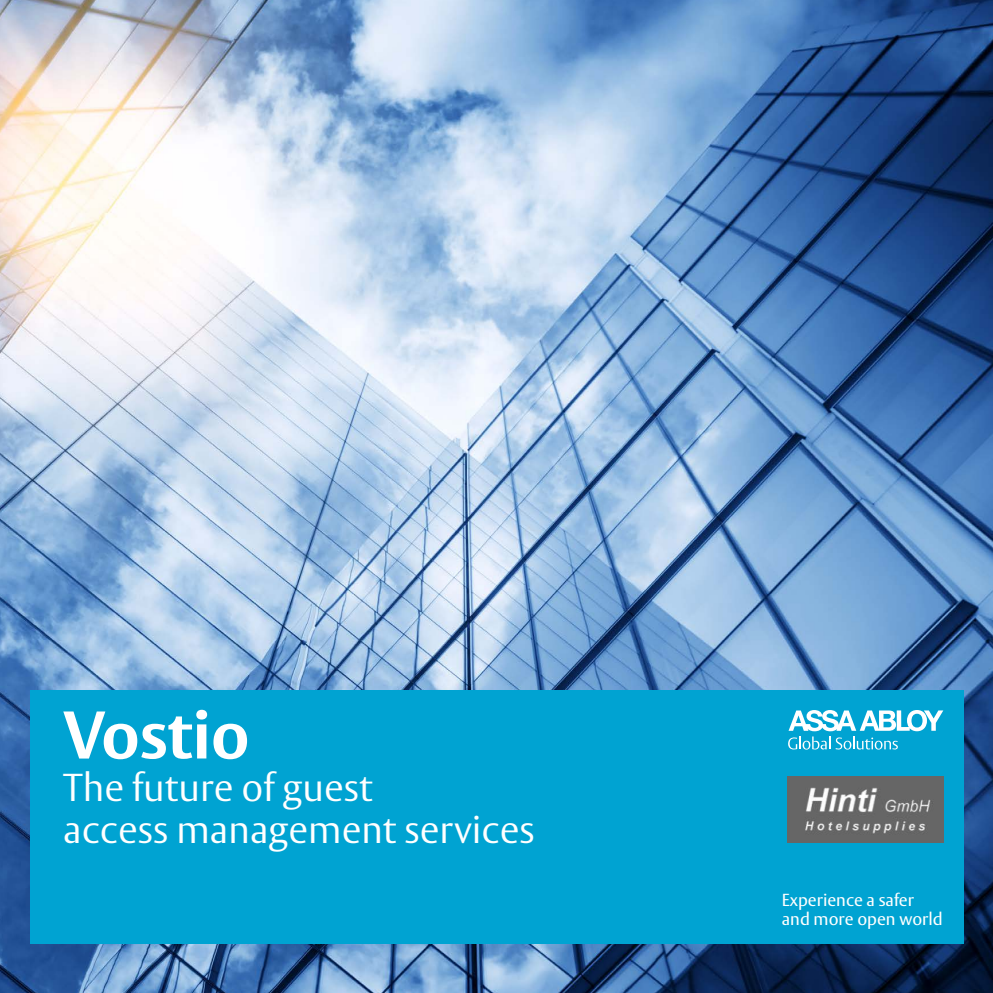
<style>
.page{position:relative;width:993px;height:993px;background:#fff}
.page>*{position:absolute;margin:0;border:0;box-sizing:border-box;transform-origin:0 0}
.Rubrik_pos{font:700 66.5px "ASSA Vesta";color:#fff}
.Headline_Vesta_Light{font:300 38.5px/42px "ASSA Vesta";color:#fff}
.t1{font:17.32px/19.2px "ASSA Vesta";color:#fff}
</style>
<div class="page">
<img style="left:0;top:0;width:992px;height:992px">
<div style="left:30px;top:690px;width:932px;height:253px;background:#00a3d2"></div>
<svg style="left:788px;top:710px;width:155px;height:39px"></svg>
<img style="left:787px;top:776px;width:156px;height:66px">
<p class="Rubrik_pos" style="left:63px;top:694px;width:188px">Vostio</p>
<p class="Headline_Vesta_Light" style="left:63px;top:767px;width:473px">The future of guest<br>access management services</p>
<p class="t1" style="left:781px;top:890px;width:162px">Experience a safer and more open world</p>
</div>
